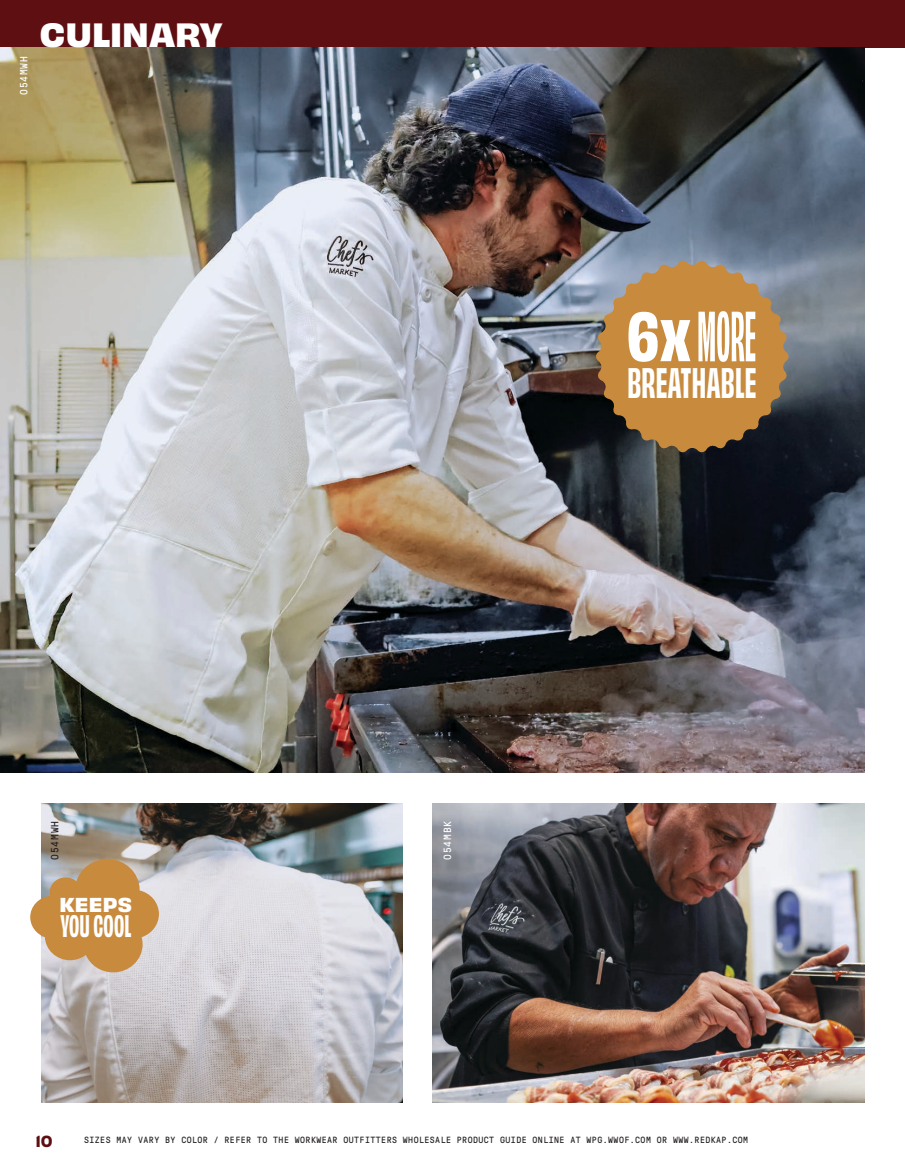
<style>
.page{position:relative;width:905px;height:1175px;background:#fff}
.page>*{position:absolute;margin:0;border:0;box-sizing:border-box;transform-origin:0 0}
.t1{font:700 66.15px "Obviously Comp";color:#fff}
.t2{font:700 condensed 39.9px "Obviously";letter-spacing:.01em;color:#fff}
.t3{font:700 31.5px "Obviously";color:#fff}
.t4{font:700 condensed 29.1px "Obviously";letter-spacing:.005em;color:#fff}
.t5{font:700 18.75px "Obviously";letter-spacing:.025em;color:#fff}
.t6{font:15px "Obviously Semi";color:#5e0f12}
.t7{font:10.5px "GT Pressura Mono";letter-spacing:.075em;color:#fff}
.t8{font:10.5px "GT Pressura Mono";letter-spacing:.075em;color:#231f20}
.t9{font:9px "GT Pressura Mono";letter-spacing:.05em;color:#231f20}
.s1{font-family:"Obviously Narw";font-size:65.1px}
</style>
<div class="page">
<div style="left:0;top:0;width:904px;height:47px;background:#5e0f12"></div>
<img style="left:41px;top:803px;width:361px;height:299px">
<img style="left:0;top:47px;width:864px;height:725px">
<img style="left:432px;top:803px;width:432px;height:299px">
<svg style="left:596px;top:261px;width:192px;height:191px;background:#ab7f48"></svg>
<svg style="left:30px;top:859px;width:129px;height:113px;background:#cba16d"></svg>
<p class="t7" style="left:18px;top:95px;width:40px;rotate:-90deg">054MWH</p>
<h3 class="t3" style="left:40px;top:10px;width:184px">CULINARY</h3>
<h1 class="t1" style="left:626px;top:291px;width:131px"><span class="s1">6x</span>MORE</h1>
<h2 class="t2" style="left:627px;top:355px;width:131px">BREATHABLE</h2>
<p class="t8" style="left:49px;top:859px;width:40px;rotate:-90deg">054MWH</p>
<p class="t7" style="left:442px;top:859px;width:40px;rotate:-90deg">054MBK</p>
<h3 class="t5" style="left:59px;top:889px;width:74px">KEEPS</h3>
<h3 class="t4" style="left:61px;top:905px;width:72px">YOU COOL</h3>
<h3 class="t6" style="left:35px;top:1128px;width:19px">10</h3>
<p class="t9" style="left:84px;top:1135px;width:665px">SIZES MAY VARY BY COLOR / REFER TO THE WORKWEAR OUTFITTERS WHOLESALE PRODUCT GUIDE ONLINE AT WPG.WWOF.COM OR WWW.REDKAP.COM</p>
</div>
